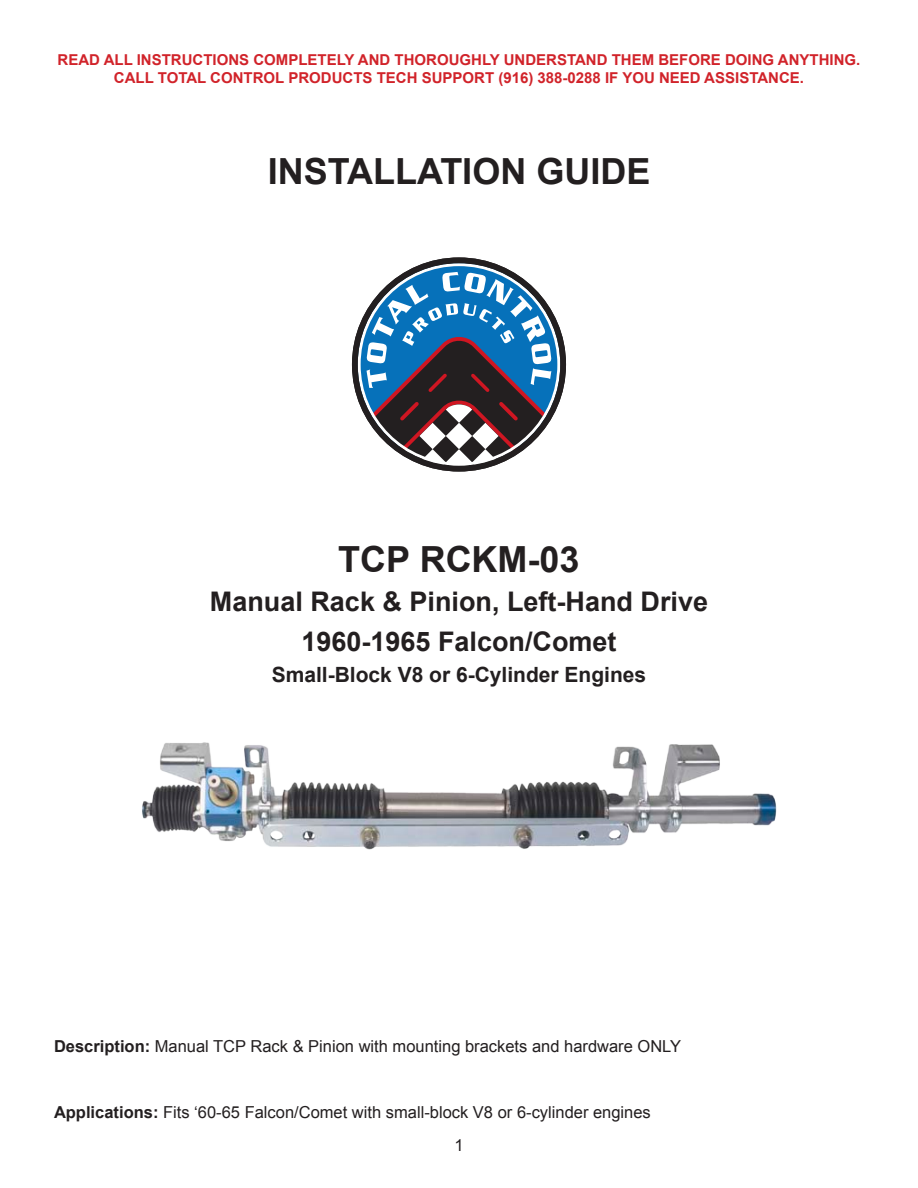
<style>
.page{position:relative;width:918px;height:1188px;background:#fff}
.page>*{position:absolute;margin:0;border:0;box-sizing:border-box;transform-origin:0 0}
.Heading_1{font:700 36px "Arial";color:#231f20}
.Heading_2{font:700 27px "Arial";color:#231f20}
.Heading_2-2{font:700 21px "Arial";color:#231f20}
.Body_Text{font:16.5px "Arial";color:#231f20}
.t1{font:700 15px/18px "Arial";color:#d1232a;text-align:center}
.s1{font-weight:700}
</style>
<div class="page">
<div style="left:352px;top:257px;width:214px;height:215px;border:6px solid #231f20;border-radius:50%"></div>
<svg style="left:359px;top:272px;width:200px;height:194px"></svg>
<img style="left:142px;top:742px;width:635px;height:108px">
<p class="t1" style="left:58px;top:51px;width:804px">READ ALL INSTRUCTIONS COMPLETELY AND THOROUGHLY UNDERSTAND THEM BEFORE DOING ANYTHING.<br>CALL TOTAL CONTROL PRODUCTS TECH SUPPORT (916) 388-0288 IF YOU NEED ASSISTANCE.</p>
<p class="Heading_1" style="left:268px;top:147px;width:384px">INSTALLATION GUIDE</p>
<p class="Heading_1" style="left:338px;top:536px;width:243px">TCP RCKM-03</p>
<p class="Heading_2" style="left:210px;top:584px;width:500px">Manual Rack &amp; Pinion, Left-Hand Drive</p>
<p class="Heading_2" style="left:301px;top:623px;width:317px">1960-1965 Falcon/Comet</p>
<p class="Heading_2-2" style="left:272px;top:661px;width:376px">Small-Block V8 or 6-Cylinder Engines</p>
<p class="Body_Text" style="left:54px;top:1035px;width:629px"><span class="s1">Description:</span> Manual TCP Rack &amp; Pinion with mounting brackets and hardware ONLY</p>
<p class="Body_Text" style="left:54px;top:1102px;width:598px"><span class="s1">Applications:</span> Fits ‘60-65 Falcon/Comet with small-block V8 or 6-cylinder engines</p>
<p class="Body_Text" style="left:454px;top:1134px;width:11px">1</p>
</div>
